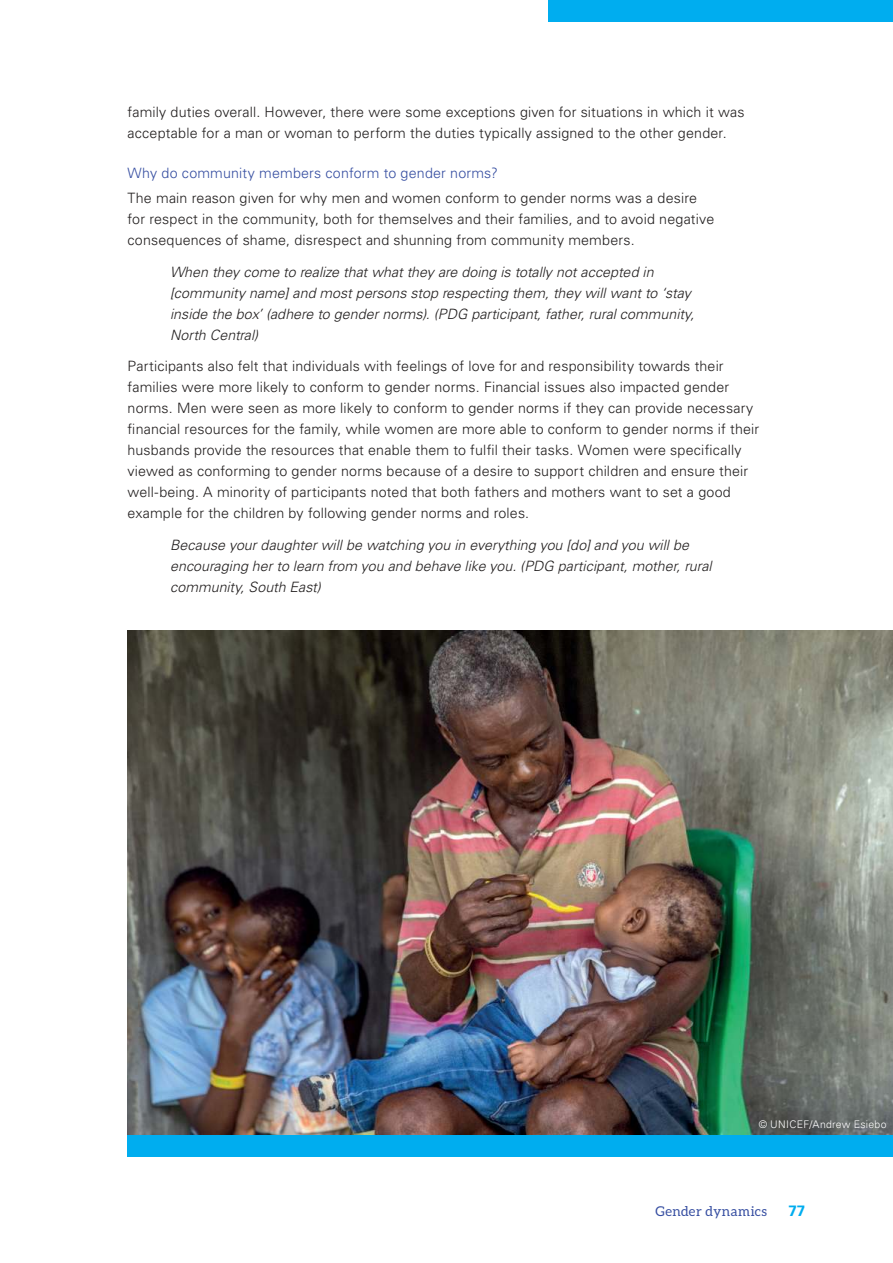
<style>
.page{position:relative;width:893px;height:1263px;background:#fff}
.page>*{position:absolute;margin:0;border:0;box-sizing:border-box;transform-origin:0 0}
.t1{font:700 15px "Univers LT Std";color:#00adef}
.t2{font:300 14.25px/21px "Univers LT Std";letter-spacing:.01em;color:#221f1f}
.t3{font:italic 300 14.25px/21px "Univers LT Std";color:#221f1f}
.t4{font:300 14.25px "Univers LT Std";letter-spacing:.015em;color:#364ea1}
.t5{font:13.5px "Aleo";letter-spacing:.03em;color:#364ea1}
.t6{font:300 10.5px "Univers LT Std";letter-spacing:.025em;color:#fff}
</style>
<div class="page">
<div style="left:549px;top:0;width:344px;height:21px;background:#00adef"></div>
<img style="left:128px;top:631px;width:765px;height:504px">
<div style="left:128px;top:1135px;width:765px;height:22px;background:#00adef"></div>
<p class="t2" style="left:128px;top:102px;width:618px">family duties overall. However, there were some exceptions given for situations in which it was acceptable for a man or woman to perform the duties typically assigned to the other gender.</p>
<p class="t4" style="left:128px;top:167px;width:372px">Why do community members conform to gender norms?</p>
<p class="t2" style="left:128px;top:189px;width:588px">The main reason given for why men and women conform to gender norms was a desire for respect in the community, both for themselves and their families, and to avoid negative consequences of shame, disrespect and shunning from community members.</p>
<p class="t3" style="left:170px;top:262px;width:526px">When they come to realize that what they are doing is totally not accepted in [community name] and most persons stop respecting them, they will want to ‘stay inside the box’ (adhere to gender norms). (PDG participant, father, rural community, North Central)</p>
<p class="t2" style="left:128px;top:357px;width:633px">Participants also felt that individuals with feelings of love for and responsibility towards their families were more likely to conform to gender norms. Financial issues also impacted gender norms. Men were seen as more likely to conform to gender norms if they can provide necessary financial resources for the family, while women are more able to conform to gender norms if their husbands provide the resources that enable them to fulfil their tasks. Women were specifically viewed as conforming to gender norms because of a desire to support children and ensure their well-being. A minority of participants noted that both fathers and mothers want to set a good example for the children by following gender norms and roles.</p>
<p class="t3" style="left:170px;top:536px;width:543px">Because your daughter will be watching you in everything you [do] and you will be encouraging her to learn from you and behave like you. (PDG participant, mother, rural community, South East)</p>
<p class="t6" style="left:759px;top:1120px;width:129px">© UNICEF/Andrew Esiebo</p>
<p class="t5" style="left:655px;top:1206px;width:113px">Gender dynamics</p>
<p class="t1" style="left:788px;top:1205px;width:18px">77</p>
</div>
